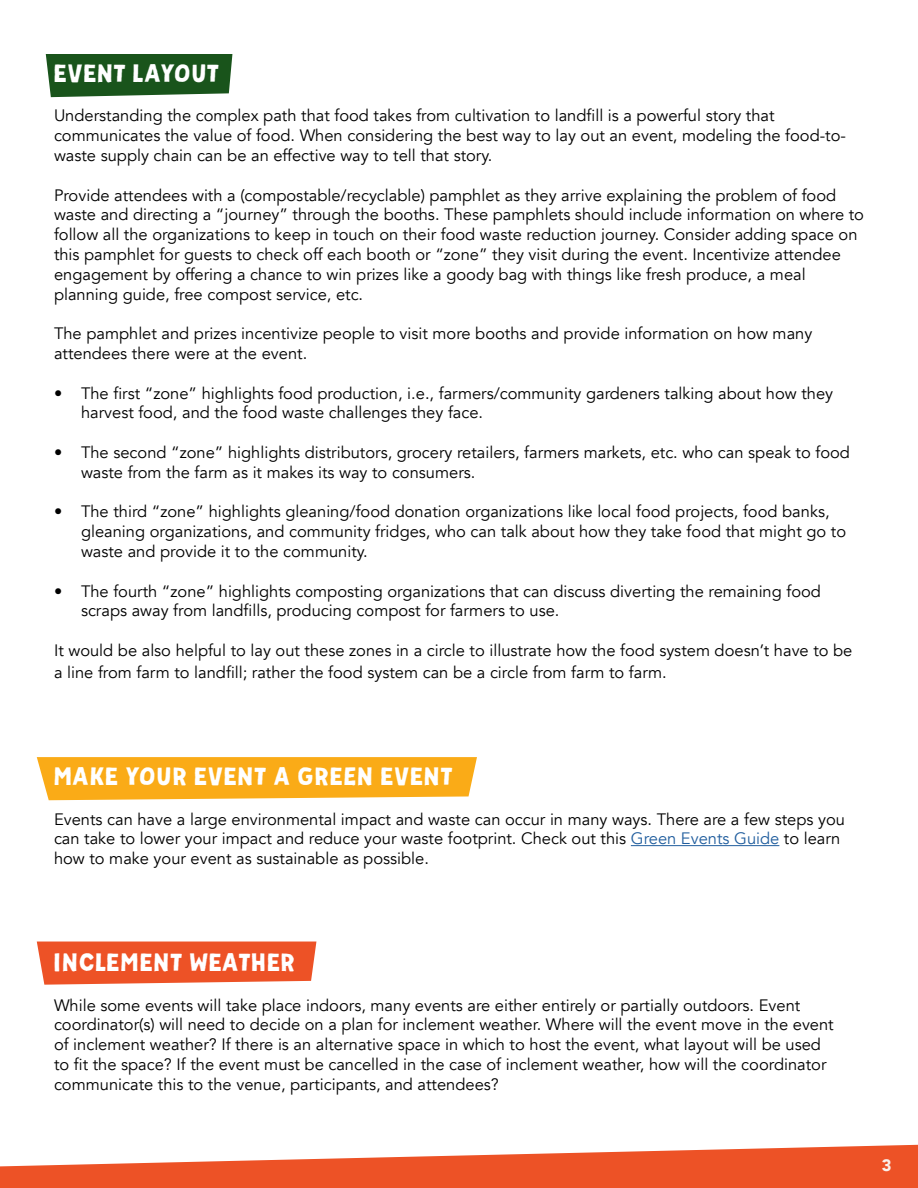
<style>
.page{position:relative;width:918px;height:1188px;background:#fff}
.page>*{position:absolute;margin:0;border:0;box-sizing:border-box;transform-origin:0 0}
.t1{font:24px "Palmer Sans Serif";color:#fff}
.t2{font:16.5px/19.8px "Avenir";color:#000}
.t3{font:900 16.5px "Avenir";color:#faf0eb}
.s1{color:#215e9e}
</style>
<div class="page">
<svg style="left:0;top:1145px;width:918px;height:43px"></svg>
<hr style="left:631px;top:845px;width:148px;height:1px;background:#215e9e">
<svg style="left:46px;top:54px;width:186px;height:43px;background:#265e28"></svg>
<svg style="left:37px;top:757px;width:440px;height:43px;background:#fab025"></svg>
<svg style="left:37px;top:942px;width:279px;height:43px;background:#ee5e35"></svg>
<h1 class="t1" style="left:55px;top:56px;width:167px">EVENT LAYOUT</h1>
<p class="t2" style="left:54px;top:106px;width:794px">Understanding the complex path that food takes from cultivation to landfill is a powerful story that communicates the value of food. When considering the best way to lay out an event, modeling the food-to&shy;waste supply chain can be an effective way to tell that story.</p>
<p class="t2" style="left:54px;top:185px;width:812px">Provide attendees with a (compostable/recyclable) pamphlet as they arrive explaining the problem of food waste and directing a “journey” through the booths. These pamphlets should include information on where to follow all the organizations to keep in touch on their food waste reduction journey. Consider adding space on this pamphlet for guests to check off each booth or “zone” they visit during the event. Incentivize attendee engagement by offering a chance to win prizes like a goody bag with things like fresh produce, a meal planning guide, free compost service, etc.</p>
<p class="t2" style="left:54px;top:324px;width:760px">The pamphlet and prizes incentivize people to visit more booths and provide information on how many attendees there were at the event.</p>
<p class="t2" style="left:81px;top:383px;width:754px;text-indent:-27px">• The first “zone” highlights food production, i.e., farmers/community gardeners talking about how they harvest food, and the food waste challenges they face.</p>
<p class="t2" style="left:81px;top:443px;width:771px;text-indent:-27px">• The second “zone” highlights distributors, grocery retailers, farmers markets, etc. who can speak to food waste from the farm as it makes its way to consumers.</p>
<p class="t2" style="left:81px;top:502px;width:767px;text-indent:-27px">• The third “zone” highlights gleaning/food donation organizations like local food projects, food banks, gleaning organizations, and community fridges, who can talk about how they take food that might go to waste and provide it to the community.</p>
<p class="t2" style="left:81px;top:581px;width:742px;text-indent:-27px">• The fourth “zone” highlights composting organizations that can discuss diverting the remaining food scraps away from landfills, producing compost for farmers to use.</p>
<p class="t2" style="left:54px;top:640px;width:800px;line-height:21.6px">It would be also helpful to lay out these zones in a circle to illustrate how the food system doesn’t have to be a line from farm to landfill; rather the food system can be a circle from farm to farm.</p>
<h1 class="t1" style="left:55px;top:759px;width:401px">MAKE YOUR EVENT A GREEN EVENT</h1>
<p class="t2" style="left:54px;top:809px;width:792px">Events can have a large environmental impact and waste can occur in many ways. There are a few steps you can take to lower your impact and reduce your waste footprint. Check out this <span class="s1">Green Events Guide</span> to learn how to make your event as sustainable as possible.</p>
<h1 class="t1" style="left:55px;top:945px;width:244px">INCLEMENT WEATHER</h1>
<p class="t2" style="left:54px;top:995px;width:781px">While some events will take place indoors, many events are either entirely or partially outdoors. Event coordinator(s) will need to decide on a plan for inclement weather. Where will the event move in the event of inclement weather? If there is an alternative space in which to host the event, what layout will be used to fit the space? If the event must be cancelled in the case of inclement weather, how will the coordinator communicate this to the venue, participants, and attendees?</p>
<p class="t3" style="left:882px;top:1151px;width:11px">3</p>
</div>
